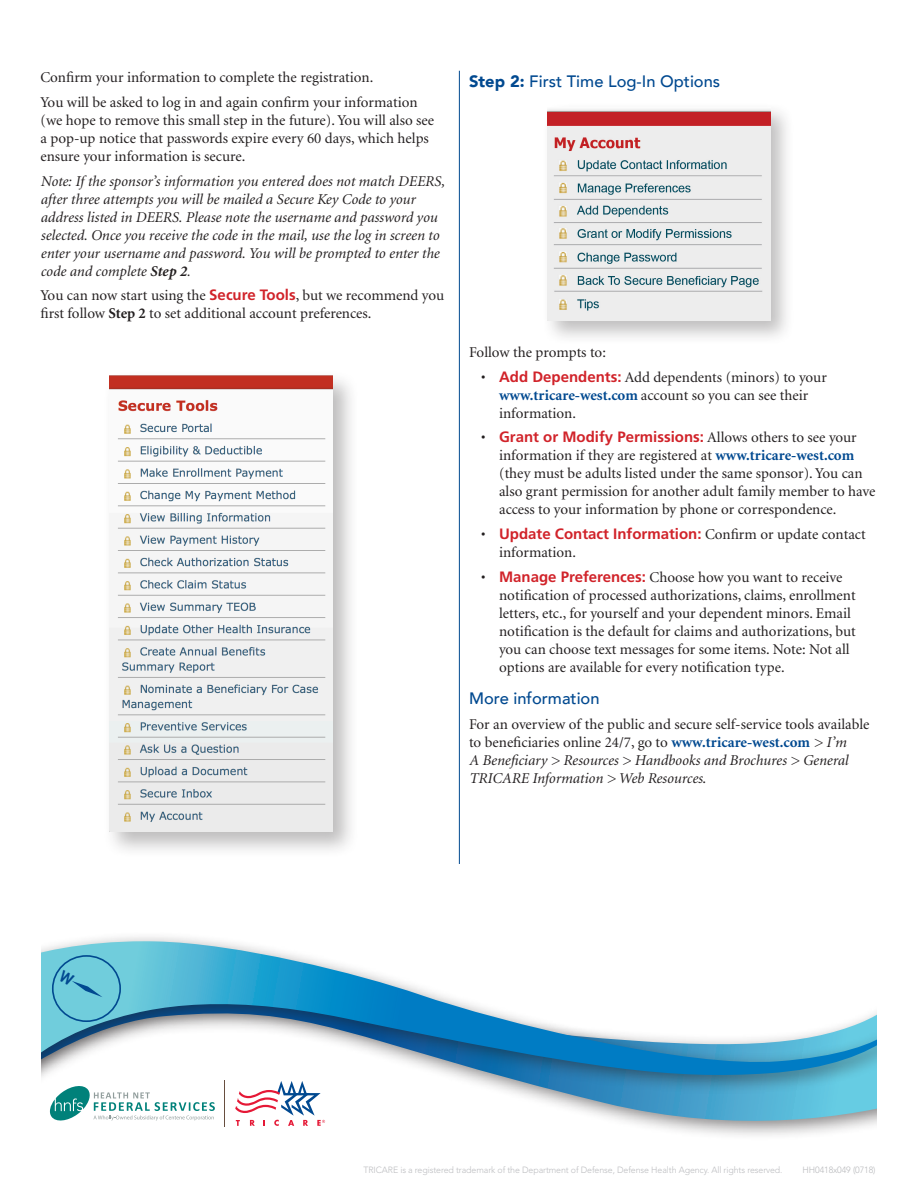
<style>
.page{position:relative;width:918px;height:1188px;background:#fff}
.page>*{position:absolute;margin:0;border:0;box-sizing:border-box;transform-origin:0 0}
.t1{font:500 16.5px "Avenir";color:#014990}
.t2{font:15px/18px "Minion";color:#231f20}
.t3{font:italic 15px/18px "Minion";color:#231f20}
.t4{font:700 15px "Frutiger";color:#d1232a}
.t5{font:300 9px "Avenir LT Std";letter-spacing:-.01em;color:#bcbdc0}
.t6{font:300 9px "Avenir LT Std";letter-spacing:-.01em;color:#b8b9bc}
.s1{font-weight:700}
.s2{font-family:"Frutiger";font-weight:700;color:#d1232a}
.s3{font-weight:900}
.s4{font-weight:700;color:#014990}
.s5{font-family:"Minion";font-weight:400;color:#231f20}
.s6{font-style:italic}
</style>
<div class="page">
<div style="left:103px;top:370px;width:256px;height:488px;background:#231f20;opacity:.3"></div>
<img style="left:109px;top:376px;width:224px;height:456px">
<div style="left:542px;top:102px;width:253px;height:244px;background:#231f20;opacity:.29"></div>
<img style="left:548px;top:108px;width:222px;height:213px">
<hr style="left:459px;top:71px;width:1px;height:793px;background:#014990">
<div style="left:0;top:931px;width:918px;height:257px;background:#231f20;opacity:.54"></div>
<svg style="left:40px;top:941px;width:838px;height:146px"></svg>
<div style="left:0;top:938px;width:40px;height:210px;background:#fff"></div>
<div style="left:878px;top:908px;width:40px;height:272px;background:#fff"></div>
<svg style="left:235px;top:1081px;width:90px;height:45px"></svg>
<hr style="left:224px;top:1080px;width:1px;height:46px;background:#674e3f">
<svg style="left:48px;top:1084px;width:167px;height:39px"></svg>
<div style="left:52px;top:955px;width:69px;height:67px;border:2px solid #014990;border-radius:50%"></div>
<svg style="left:58px;top:970px;width:45px;height:27px"></svg>
<p class="t2" style="left:40px;top:65px;width:379px;line-height:24.8px">Confirm your information to complete the registration.<br>You will be asked to log in and again confirm your information</p>
<p class="t2" style="left:40px;top:112px;width:395px">(we hope to remove this small step in the future). You will also see a pop-up notice that passwords expire every 60 days, which helps ensure your information is secure.</p>
<p class="t3" style="left:40px;top:172px;width:406px">Note: If the sponsor’s information you entered does not match DEERS, after three attempts you will be mailed a Secure Key Code to your address listed in DEERS. Please note the username and password you selected. Once you receive the code in the mail, use the log in screen to enter your username and password. You will be prompted to enter the code and complete <span class="s1">Step 2</span>.</p>
<p class="t2" style="left:40px;top:287px;width:405px">You can now start using the <span class="s2">Secure Tools</span>, but we recommend you first follow <span class="s1">Step 2</span> to set additional account preferences.</p>
<p class="t1" style="left:469px;top:67px;width:253px"><span class="s3">Step 2:</span> First Time Log-In Options</p>
<p class="t2" style="left:469px;top:344px;width:138px">Follow the prompts to:</p>
<p class="t2" style="left:499px;top:368px;width:329px;text-indent:-18px">• <span class="s2">Add Dependents:</span> Add dependents (minors) to your <span class="s4">www.tricare-west.com</span> account so you can see their information.</p>
<p class="t4" style="left:481px;top:428px;width:377px"><span class="s5">•</span> Grant or Modify Permissions: <span class="s5">Allows others to see your</span></p>
<p class="t2" style="left:499px;top:447px;width:378px">information if they are registered at <span class="s4">www.tricare-west.com </span>(they must be adults listed under the same sponsor). You can also grant permission for another adult family member to have access to your information by phone or correspondence.</p>
<p class="t4" style="left:481px;top:525px;width:386px"><span class="s5">•</span> Update Contact Information: <span class="s5">Confirm or update contact</span></p>
<p class="t2" style="left:499px;top:544px;width:78px">information.</p>
<p class="t2" style="left:499px;top:569px;width:358px;text-indent:-18px">• <span class="s2">Manage Preferences:</span> Choose how you want to receive notification of processed authorizations, claims, enrollment letters, etc., for yourself and your dependent minors. Email notification is the default for claims and authorizations, but you can choose text messages for some items. Note: Not all options are available for every notification type.</p>
<p class="t1" style="left:469px;top:684px;width:132px">More information</p>
<p class="t2" style="left:469px;top:716px;width:402px">For an overview of the public and secure self-service tools available to beneficiaries online 24/7, go to <span class="s4">www.tricare-west.com</span> <span class="s6">&gt; I’m<br>A Beneficiary &gt; Resources &gt; Handbooks and Brochures &gt; General TRICARE Information &gt; Web Resources</span>.</p>
<p class="t5" style="left:363px;top:1164px;width:421px">TRICARE is a registered trademark of the Department of Defense, Defense Health Agency. All rights reserved.</p>
<p class="t6" style="left:803px;top:1164px;width:74px">HH0418x049 (0718)</p>
</div>
